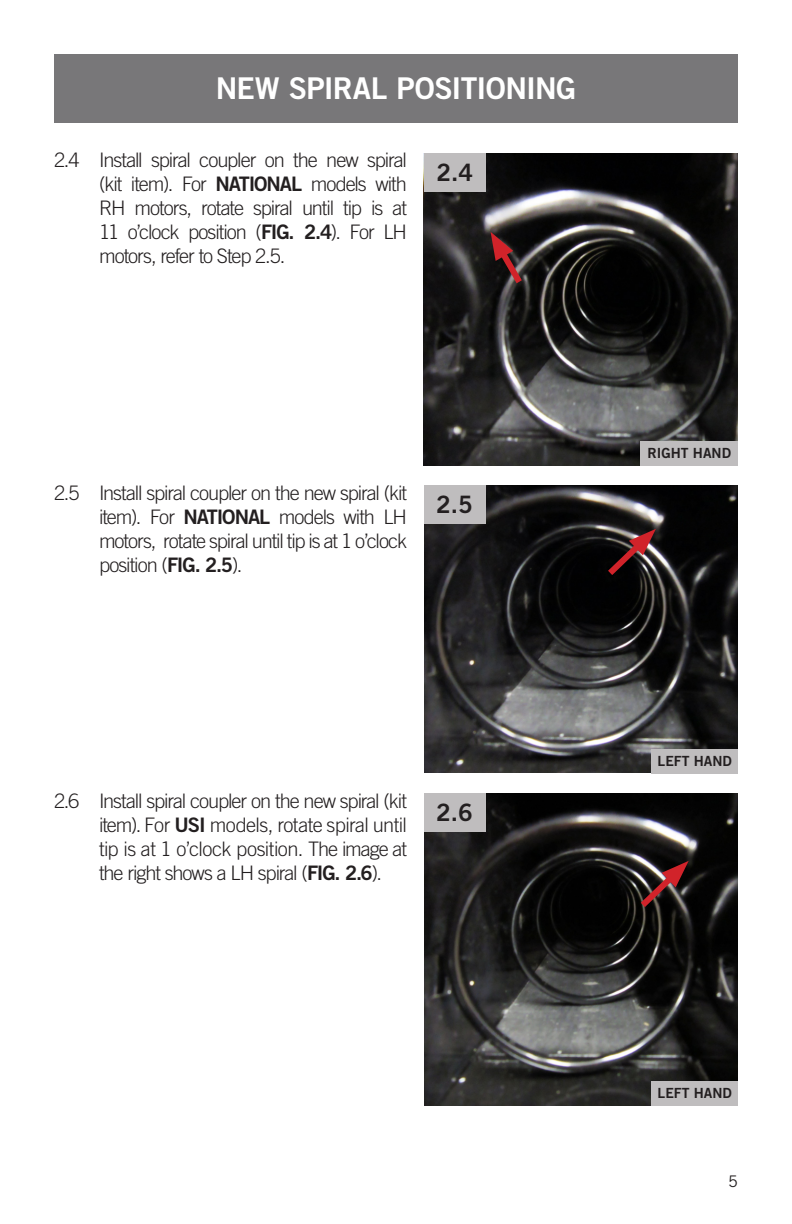
<style>
.page{position:relative;width:792px;height:1224px;background:#fff}
.page>*{position:absolute;margin:0;border:0;box-sizing:border-box;transform-origin:0 0}
.INSTRUCTION_BODY_COP{font:30px "Trade Gothic LT Std Bd 2";letter-spacing:-.025em;color:#fff}
.t1{font:24px "Trade Gothic LT Std Bd 2";color:#231f20}
.INSTRUCTION_BODY_COP-2{font:300 20px/24px "Trade Gothic LT Std";letter-spacing:-.05em;color:#231f20;text-align:justify}
.t2{font:16px "Trade Gothic LT Std";color:#231f20}
.t3{font:14px "Trade Gothic LT Std Bd 2";color:#231f20}
.s1{font-family:"Trade Gothic LT Std Bd 2";font-weight:400}
</style>
<div class="page">
<div style="left:54px;top:54px;width:684px;height:68px;background:#787779"></div>
<img style="left:424px;top:793px;width:314px;height:312px">
<svg style="left:634px;top:861px;width:55px;height:52px;background:#4d2e2e"></svg>
<div style="left:652px;top:1081px;width:86px;height:24px;background:#bfbdbe"></div>
<div style="left:424px;top:793px;width:61px;height:39px;background:#bfbdbe"></div>
<img style="left:424px;top:153px;width:314px;height:312px">
<svg style="left:491px;top:232px;width:36px;height:58px;background:#492324"></svg>
<div style="left:641px;top:441px;width:97px;height:24px;background:#bfbdbe"></div>
<div style="left:424px;top:153px;width:61px;height:39px;background:#bfbdbe"></div>
<img style="left:424px;top:485px;width:314px;height:288px">
<svg style="left:602px;top:529px;width:54px;height:52px;background:#472829"></svg>
<div style="left:652px;top:749px;width:86px;height:24px;background:#bfbdbe"></div>
<div style="left:424px;top:485px;width:61px;height:39px;background:#bfbdbe"></div>
<p class="INSTRUCTION_BODY_COP" style="left:216px;top:70px;width:362px">NEW SPIRAL POSITIONING</p>
<p class="INSTRUCTION_BODY_COP-2" style="left:99px;top:148px;width:309px;text-indent:-45px">2.4 Install spiral coupler on the new spiral (kit item). For <span class="s1">NATIONAL</span> models with RH motors, rotate spiral until tip is at 11 o’clock position (<span class="s1">FIG. 2.4</span>). For LH motors, refer to Step 2.5.</p>
<p class="t1" style="left:436px;top:158px;width:38px">2.4</p>
<p class="INSTRUCTION_BODY_COP-2" style="left:99px;top:480px;width:310px;text-indent:-45px">2.5 Install spiral coupler on the new spiral (kit item). For <span class="s1">NATIONAL</span> models with LH motors, rotate spiral until tip is at 1 o’clock position (<span class="s1">FIG. 2.5</span>).</p>
<p class="t1" style="left:436px;top:490px;width:38px">2.5</p>
<p class="INSTRUCTION_BODY_COP-2" style="left:99px;top:788px;width:309px;text-indent:-45px">2.6 Install spiral coupler on the new spiral (kit item). For <span class="s1">USI</span> models, rotate spiral until tip is at 1 o’clock position. The image at the right shows a LH spiral (<span class="s1">FIG. 2.6</span>).</p>
<p class="t1" style="left:436px;top:798px;width:38px">2.6</p>
<p class="t3" style="left:647px;top:445px;width:85px">RIGHT HAND</p>
<p class="t3" style="left:658px;top:753px;width:76px">LEFT HAND</p>
<p class="t3" style="left:658px;top:1085px;width:76px">LEFT HAND</p>
<p class="t2" style="left:728px;top:1171px;width:11px">5</p>
</div>
